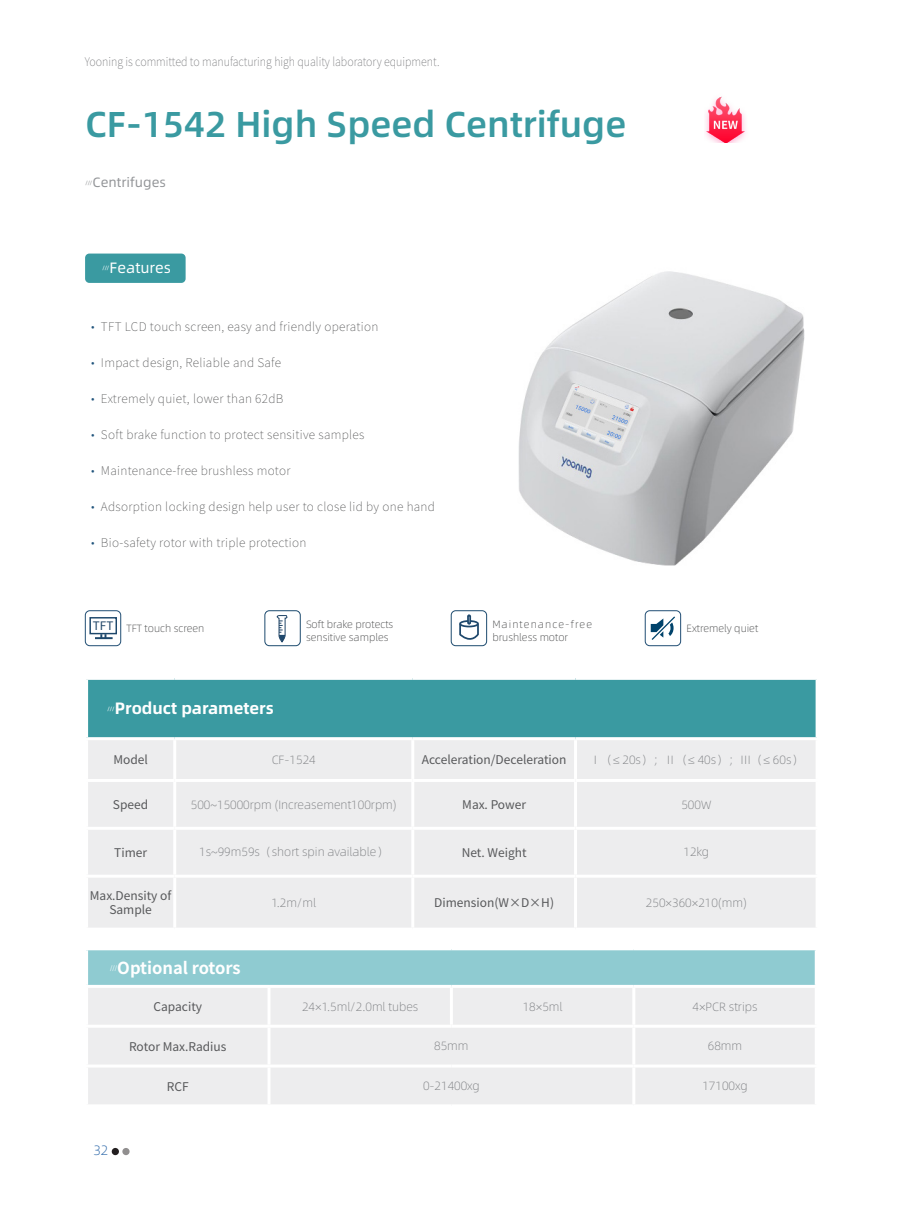
<style>
.page{position:relative;width:902px;height:1221px;background:#fff}
.page>*{position:absolute;margin:0;border:0;box-sizing:border-box;transform-origin:0 0}
.t1{font:500 36px "Alibaba Pu Hui Ti";color:#3a9aa1}
.t2{font:200 30px "Source Han Sans CN";color:#21547c}
.t3{font:700 16.5px "Alibaba Pu Hui Ti";color:#fff}
.t4{font:700 16.5px "Source Han Sans CN";color:#fff}
.t5{font:15px "Alibaba Pu Hui Ti";color:#fff}
.t6{font:13.5px "Alibaba Pu Hui Ti";color:#939598}
.t7{font:300 13.5px "Alibaba Pu Hui Ti";color:#2361a5}
.t8{font:200 12px "Source Han Sans CN";letter-spacing:.025em;color:#4b4c4d}
.t9{font:300 12px "Alibaba Pu Hui Ti";color:#808285}
.t10{font:12px/14.4px "Source Han Sans CN";color:#57585a;text-align:center}
.t11{font:200 12px "Source Han Sans CN";color:#6c6d70;scale:.9 1}
.t12{font:11.7px "Source Han Sans CN";color:#204567}
.t13{font:300 10.5px "Alibaba Pu Hui Ti";color:#4b4c4d}
.t14{font:300 10.5px "Alibaba Pu Hui Ti";letter-spacing:.1em;color:#4b4c4d}
.t15{font:6px "Alibaba Pu Hui Ti";color:#fff}
.t16{font:6px "Alibaba Pu Hui Ti";color:#939598}
.t17{font:6px "Source Han Sans CN";color:#fff}
</style>
<div class="page">
<div style="left:112px;top:1147px;width:7px;height:8px;background:#231f20;border-radius:50%"></div>
<svg style="left:122px;top:1147px;width:8px;height:8px"></svg>
<div style="left:645px;top:610px;width:35px;height:36px;border:1px solid #214e74;border-radius:5px"></div>
<svg style="left:650px;top:616px;width:25px;height:24px"></svg>
<div style="left:85px;top:610px;width:36px;height:36px;border:1px solid #214e74;border-radius:5px"></div>
<div style="left:89px;top:617px;width:28px;height:17px;border:1px solid #1e486c"></div>
<svg style="left:95px;top:634px;width:18px;height:5px"></svg>
<div style="left:451px;top:610px;width:36px;height:36px;border:1px solid #1d4b6f;border-radius:5px"></div>
<svg style="left:459px;top:614px;width:20px;height:26px"></svg>
<div style="left:264px;top:610px;width:36px;height:36px;border:1px solid #1d4b6f;border-radius:5px"></div>
<svg style="left:276px;top:615px;width:12px;height:27px"></svg>
<div style="left:87px;top:678px;width:730px;height:60px;background:#3a9aa1"></div>
<div style="left:88px;top:740px;width:727px;height:187px;background:#ededee"></div>
<hr style="left:85px;top:676px;width:90px;height:3px;background:#fff">
<hr style="left:85px;top:679px;width:3px;height:58px;background:#fff">
<hr style="left:175px;top:676px;width:238px;height:3px;background:#fff">
<hr style="left:413px;top:676px;width:162px;height:3px;background:#fff">
<hr style="left:575px;top:676px;width:243px;height:3px;background:#fff">
<hr style="left:815px;top:679px;width:3px;height:58px;background:#fff">
<hr style="left:85px;top:737px;width:90px;height:3px;background:#fff">
<hr style="left:175px;top:737px;width:238px;height:3px;background:#fff">
<hr style="left:173px;top:740px;width:3px;height:39px;background:#fff">
<hr style="left:413px;top:737px;width:162px;height:3px;background:#fff">
<hr style="left:411px;top:740px;width:3px;height:39px;background:#fff">
<hr style="left:575px;top:737px;width:243px;height:3px;background:#fff">
<hr style="left:574px;top:740px;width:3px;height:39px;background:#fff">
<hr style="left:85px;top:779px;width:90px;height:3px;background:#fff">
<hr style="left:175px;top:779px;width:238px;height:3px;background:#fff">
<hr style="left:173px;top:782px;width:3px;height:44px;background:#fff">
<hr style="left:413px;top:779px;width:162px;height:3px;background:#fff">
<hr style="left:411px;top:782px;width:3px;height:44px;background:#fff">
<hr style="left:575px;top:779px;width:243px;height:3px;background:#fff">
<hr style="left:574px;top:782px;width:3px;height:44px;background:#fff">
<hr style="left:85px;top:826px;width:90px;height:3px;background:#fff">
<hr style="left:175px;top:826px;width:238px;height:3px;background:#fff">
<hr style="left:173px;top:829px;width:3px;height:45px;background:#fff">
<hr style="left:413px;top:826px;width:162px;height:3px;background:#fff">
<hr style="left:411px;top:829px;width:3px;height:45px;background:#fff">
<hr style="left:575px;top:826px;width:243px;height:3px;background:#fff">
<hr style="left:574px;top:829px;width:3px;height:45px;background:#fff">
<hr style="left:85px;top:874px;width:90px;height:3px;background:#fff">
<hr style="left:175px;top:874px;width:238px;height:3px;background:#fff">
<hr style="left:173px;top:877px;width:3px;height:50px;background:#fff">
<hr style="left:413px;top:874px;width:162px;height:3px;background:#fff">
<hr style="left:411px;top:877px;width:3px;height:50px;background:#fff">
<hr style="left:575px;top:874px;width:243px;height:3px;background:#fff">
<hr style="left:574px;top:877px;width:3px;height:50px;background:#fff">
<div style="left:87px;top:948px;width:729px;height:38px;background:#8fcbd1"></div>
<div style="left:88px;top:988px;width:726px;height:116px;background:#ededee"></div>
<hr style="left:85px;top:947px;width:184px;height:3px;background:#fff">
<hr style="left:85px;top:950px;width:3px;height:34px;background:#fff">
<hr style="left:269px;top:947px;width:182px;height:3px;background:#fff">
<hr style="left:451px;top:947px;width:182px;height:3px;background:#fff">
<hr style="left:633px;top:947px;width:184px;height:3px;background:#fff">
<hr style="left:814px;top:950px;width:3px;height:34px;background:#fff">
<hr style="left:85px;top:984px;width:184px;height:3px;background:#fff">
<hr style="left:269px;top:984px;width:182px;height:3px;background:#fff">
<hr style="left:267px;top:987px;width:3px;height:37px;background:#fff">
<hr style="left:451px;top:984px;width:182px;height:3px;background:#fff">
<hr style="left:450px;top:987px;width:3px;height:37px;background:#fff">
<hr style="left:633px;top:984px;width:184px;height:3px;background:#fff">
<hr style="left:632px;top:987px;width:3px;height:37px;background:#fff">
<hr style="left:85px;top:1024px;width:184px;height:3px;background:#fff">
<hr style="left:269px;top:1024px;width:182px;height:3px;background:#fff">
<hr style="left:267px;top:1027px;width:3px;height:37px;background:#fff">
<hr style="left:451px;top:1024px;width:182px;height:3px;background:#fff">
<hr style="left:633px;top:1024px;width:184px;height:3px;background:#fff">
<hr style="left:632px;top:1027px;width:3px;height:37px;background:#fff">
<hr style="left:85px;top:1064px;width:184px;height:3px;background:#fff">
<hr style="left:269px;top:1064px;width:182px;height:3px;background:#fff">
<hr style="left:267px;top:1067px;width:3px;height:37px;background:#fff">
<hr style="left:451px;top:1064px;width:182px;height:3px;background:#fff">
<hr style="left:633px;top:1064px;width:184px;height:3px;background:#fff">
<hr style="left:632px;top:1067px;width:3px;height:37px;background:#fff">
<div style="left:85px;top:253px;width:100px;height:30px;background:#3a9aa1;border-radius:4px"></div>
<img style="left:705px;top:96px;width:41px;height:46px">
<img style="left:518px;top:271px;width:287px;height:295px">
<p class="t11" style="left:85px;top:55px;width:396px">Yooning is committed to manufacturing high quality laboratory equipment.</p>
<p class="t1" style="left:85px;top:96px;width:542px">CF-1542 High Speed Centrifuge</p>
<p class="t16" style="left:85px;top:178px;width:9px">///</p>
<p class="t6" style="left:93px;top:172px;width:75px">Centrifuges</p>
<p class="t15" style="left:102px;top:264px;width:9px">///</p>
<p class="t5" style="left:110px;top:257px;width:63px">Features</p>
<p class="t2" style="left:85px;top:310px;width:17px">·</p>
<p class="t8" style="left:101px;top:320px;width:279px">TFT LCD touch screen, easy and friendly operation</p>
<p class="t2" style="left:85px;top:346px;width:17px">·</p>
<p class="t8" style="left:101px;top:356px;width:182px">Impact design, Reliable and Safe</p>
<p class="t2" style="left:85px;top:382px;width:17px">·</p>
<p class="t8" style="left:101px;top:392px;width:184px">Extremely quiet, lower than 62dB</p>
<p class="t2" style="left:85px;top:418px;width:17px">·</p>
<p class="t8" style="left:101px;top:428px;width:265px">Soft brake function to protect sensitive samples</p>
<p class="t2" style="left:85px;top:454px;width:17px">·</p>
<p class="t8" style="left:101px;top:464px;width:191px">Maintenance-free brushless motor</p>
<p class="t2" style="left:85px;top:490px;width:17px">·</p>
<p class="t8" style="left:101px;top:500px;width:335px">Adsorption locking design help user to close lid by one hand</p>
<p class="t2" style="left:85px;top:526px;width:17px">·</p>
<p class="t8" style="left:101px;top:536px;width:207px">Bio-safety rotor with triple protection</p>
<p class="t12" style="left:93px;top:619px;width:22px">TFT</p>
<p class="t13" style="left:126px;top:620px;width:79px">TFT touch screen</p>
<p class="t14" style="left:492px;top:616px;width:101px">Maintenance-free</p>
<p class="t13" style="left:686px;top:620px;width:73px">Extremely quiet</p>
<p class="t13" style="left:492px;top:629px;width:77px">brushless motor</p>
<p class="t13" style="left:306px;top:616px;width:89px">Soft brake protects</p>
<p class="t13" style="left:306px;top:629px;width:84px">sensitive samples</p>
<p class="t15" style="left:107px;top:704px;width:9px">///</p>
<p class="t3" style="left:115px;top:695px;width:160px">Product parameters</p>
<p class="t10" style="left:113px;top:752px;width:36px">Model</p>
<p class="t9" style="left:272px;top:750px;width:46px">CF-1524</p>
<p class="t10" style="left:422px;top:752px;width:146px">Acceleration/Deceleration</p>
<p class="t9" style="left:589px;top:750px;width:215px">Ⅰ（≤ 20s）；Ⅱ（≤ 40s）；Ⅲ（≤ 60s）</p>
<p class="t10" style="left:113px;top:797px;width:37px">Speed</p>
<p class="t9" style="left:191px;top:795px;width:207px">500~15000rpm (Increasement100rpm)</p>
<p class="t10" style="left:462px;top:797px;width:65px">Max. Power</p>
<p class="t9" style="left:681px;top:795px;width:31px">500W</p>
<p class="t10" style="left:114px;top:845px;width:34px">Timer</p>
<p class="t9" style="left:199px;top:843px;width:191px">1s~99m59s（short spin available）</p>
<p class="t10" style="left:461px;top:845px;width:66px">Net. Weight</p>
<p class="t9" style="left:683px;top:843px;width:27px">12kg</p>
<p class="t10" style="left:90px;top:888px;width:83px">Max.Density of<br>Sample</p>
<p class="t9" style="left:271px;top:893px;width:46px">1.2m/ml</p>
<p class="t10" style="left:434px;top:895px;width:121px">Dimension(W×D×H)</p>
<p class="t9" style="left:646px;top:893px;width:102px">250×360×210(mm)</p>
<p class="t17" style="left:110px;top:964px;width:9px">///</p>
<p class="t4" style="left:117px;top:958px;width:125px">Optional rotors</p>
<p class="t10" style="left:153px;top:999px;width:50px">Capacity</p>
<p class="t9" style="left:302px;top:997px;width:118px">24×1.5ml/2.0ml tubes</p>
<p class="t9" style="left:522px;top:997px;width:41px">18×5ml</p>
<p class="t9" style="left:692px;top:997px;width:67px">4×PCR strips</p>
<p class="t10" style="left:129px;top:1039px;width:99px">Rotor Max.Radius</p>
<p class="t9" style="left:434px;top:1037px;width:36px">85mm</p>
<p class="t9" style="left:707px;top:1037px;width:36px">68mm</p>
<p class="t10" style="left:167px;top:1079px;width:23px">RCF</p>
<p class="t9" style="left:423px;top:1076px;width:58px">0-21400xg</p>
<p class="t9" style="left:702px;top:1076px;width:47px">17100xg</p>
<p class="t7" style="left:94px;top:1140px;width:16px">32</p>
</div>
